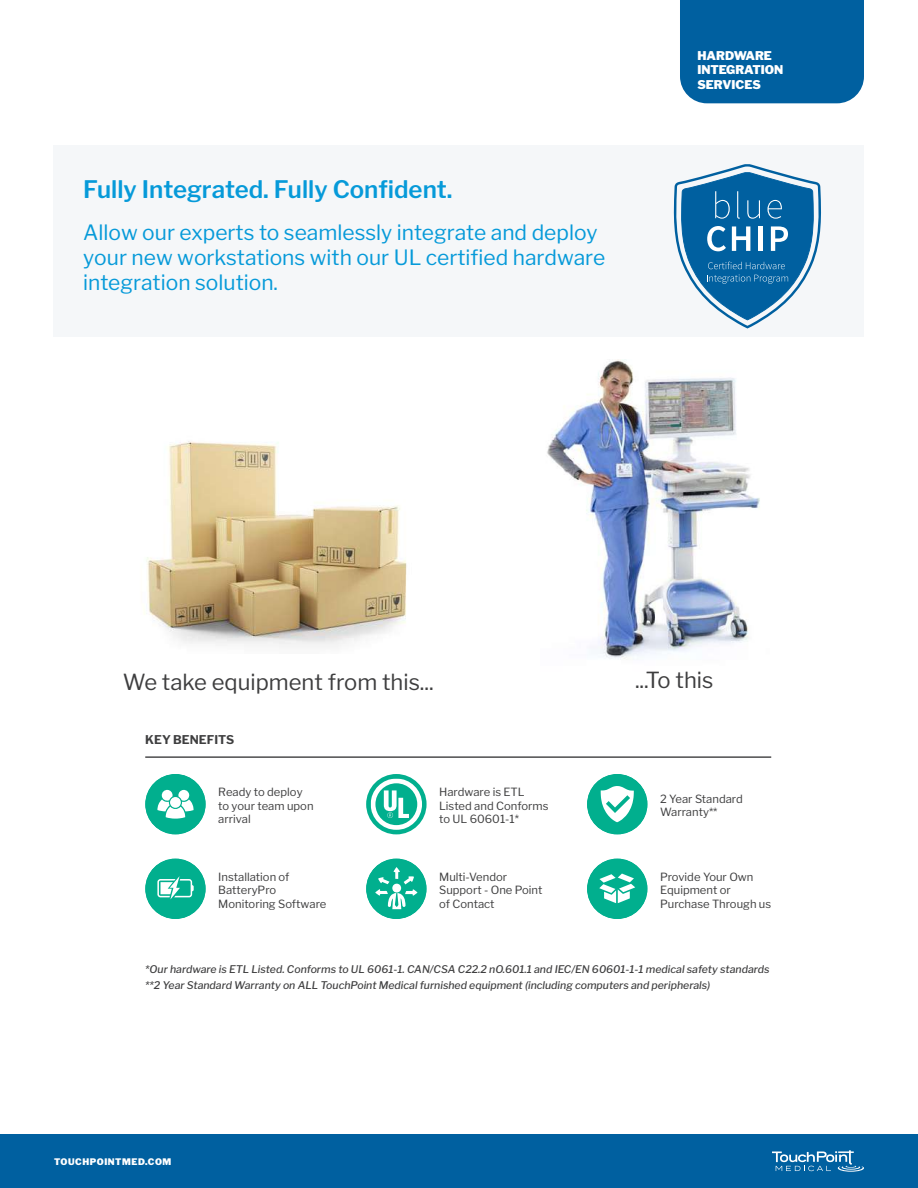
<style>
.page{position:relative;width:918px;height:1188px;background:#fff}
.page>*{position:absolute;margin:0;border:0;box-sizing:border-box;transform-origin:0 0}
.t1{font:600 24px "Libre Franklin";color:#069ad9}
.t2{font:22.05px "Libre Franklin";color:#3e3e3f}
.t3{font:21px/25.2px "Libre Franklin";color:#069ad9}
.t4{font:900 12px/14.4px "Libre Franklin";color:#fff}
.t5{font:700 12px "Libre Franklin";color:#3e3e3f}
.t6{font:11.25px/13.5px "Libre Franklin";color:#3e3e3f}
.t7{font:italic 500 10.5px/16px "Libre Franklin";color:#3e3e3f}
.t8{font:900 9px "Libre Franklin";letter-spacing:.06em;color:#fff}
</style>
<div class="page">
<div style="left:0;top:1134px;width:918px;height:54px;background:#0060a0"></div>
<svg style="left:772px;top:1150px;width:92px;height:22px"></svg>
<div style="left:53px;top:146px;width:810px;height:192px;background:#f5f7f9"></div>
<div style="left:680px;top:0;width:184px;height:103px;background:#0060a0"></div>
<hr style="left:145px;top:756px;width:626px;height:2px;background:#3e3e3f">
<div style="left:145px;top:774px;width:61px;height:60px;background:#01af8e;border-radius:50%"></div>
<svg style="left:157px;top:790px;width:37px;height:29px"></svg>
<div style="left:145px;top:859px;width:61px;height:60px;background:#01af8e;border-radius:50%"></div>
<svg style="left:157px;top:876px;width:37px;height:23px"></svg>
<svg style="left:366px;top:774px;width:61px;height:60px"></svg>
<svg style="left:371px;top:779px;width:51px;height:51px"></svg>
<div style="left:587px;top:774px;width:60px;height:60px;background:#01af8e;border-radius:50%"></div>
<svg style="left:601px;top:786px;width:33px;height:36px"></svg>
<div style="left:587px;top:859px;width:60px;height:60px;background:#01af8e;border-radius:50%"></div>
<svg style="left:599px;top:874px;width:36px;height:29px"></svg>
<div style="left:366px;top:859px;width:61px;height:60px;background:#01af8e;border-radius:50%"></div>
<svg style="left:375px;top:867px;width:42px;height:42px"></svg>
<svg style="left:674px;top:164px;width:147px;height:164px"></svg>
<img style="left:144px;top:441px;width:263px;height:206px">
<img style="left:547px;top:360px;width:213px;height:299px">
<h1 class="t1" style="left:83px;top:175px;width:371px">Fully Integrated. Fully Confident.</h1>
<h3 class="t3" style="left:83px;top:220px;width:524px">Allow our experts to seamlessly integrate and deploy your new workstations with our UL certified hardware integration solution.</h3>
<p class="t4" style="left:697px;top:48px;width:87px">HARDWARE<br>INTEGRATION<br>SERVICES</p>
<h2 class="t2" style="left:123px;top:668px;width:312px">We take equipment from this...</h2>
<h2 class="t2" style="left:635px;top:667px;width:80px">...To this</h2>
<p class="t5" style="left:145px;top:732px;width:91px">KEY BENEFITS</p>
<p class="t6" style="left:218px;top:785px;width:97px">Ready to deploy to your team upon arrival</p>
<p class="t6" style="left:218px;top:870px;width:110px">Installation of<br>BatteryPro<br>Monitoring Software</p>
<p class="t6" style="left:439px;top:785px;width:111px">Hardware is ETL<br>Listed and Conforms to UL 60601-1*</p>
<p class="t6" style="left:660px;top:792px;width:84px">2 Year Standard<br>Warranty**</p>
<p class="t6" style="left:439px;top:870px;width:105px">Multi-Vendor<br>Support - One Point of Contact</p>
<p class="t6" style="left:660px;top:870px;width:113px">Provide Your Own<br>Equipment or<br>Purchase Through us</p>
<p class="t7" style="left:145px;top:961px;width:626px">*Our hardware is ETL Listed. Conforms to UL 6061-1. CAN/CSA C22.2 nO.601.1 and IEC/EN 60601-1-1 medical safety standards **2 Year Standard Warranty on ALL TouchPoint Medical furnished equipment (including computers and peripherals)</p>
<p class="t8" style="left:54px;top:1157px;width:119px">TOUCHPOINTMED.COM</p>
</div>
